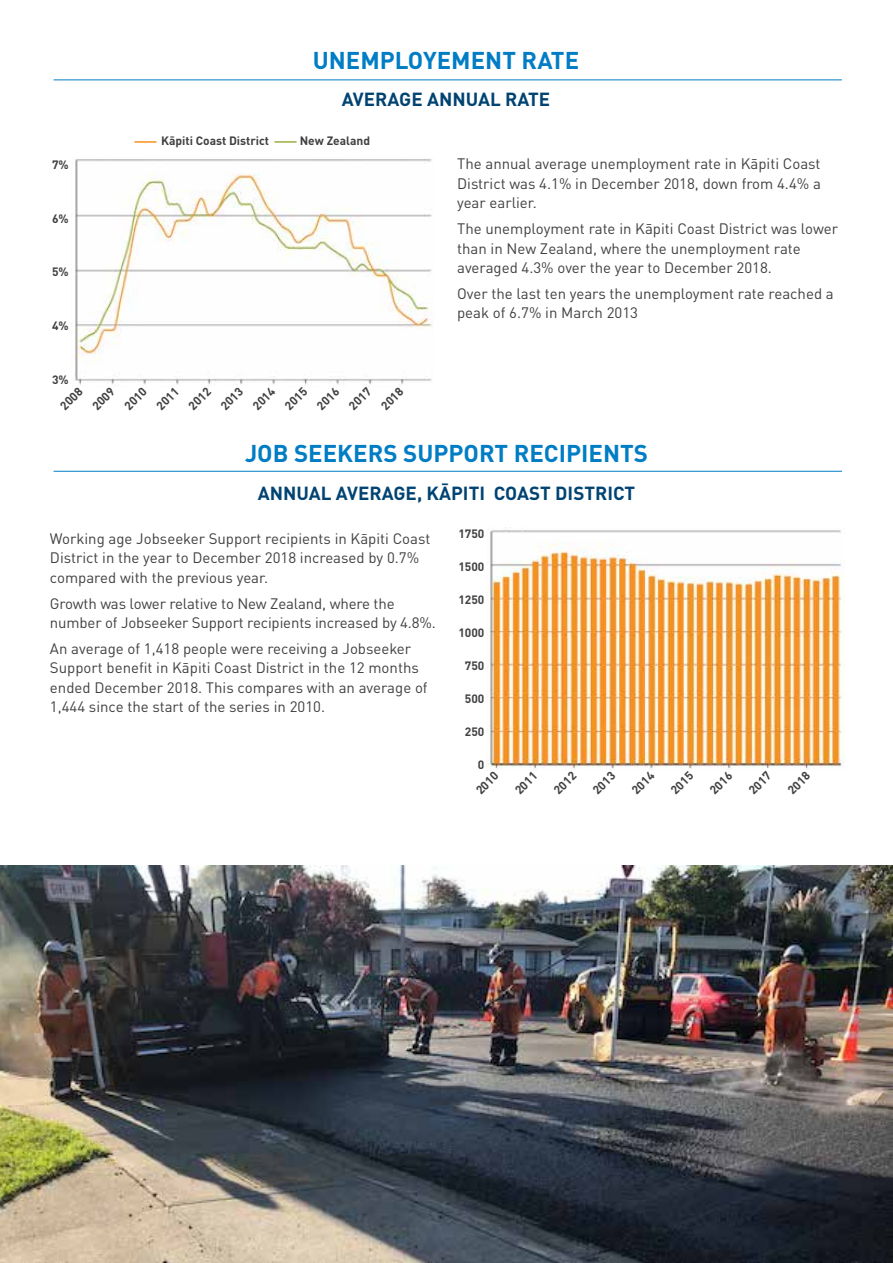
<style>
.page{position:relative;width:893px;height:1263px;background:#fff}
.page>*{position:absolute;margin:0;border:0;box-sizing:border-box;transform-origin:0 0}
.t1{font:700 24px "DIN Pro";color:#007dc5}
.t2{font:700 18.75px "DIN Pro";color:#004372}
.t3{font:15px/19.5px "DIN Pro";color:#414042}
.t4{font:700 12px "DIN Pro";color:#414042}
</style>
<div class="page">
<img style="left:0;top:865px;width:893px;height:398px">
<hr style="left:54px;top:80px;width:788px;height:1px;background:#007dc5">
<hr style="left:54px;top:471px;width:788px;height:1px;background:#007dc5">
<img style="left:71px;top:159px;width:362px;height:226px">
<hr style="left:134px;top:141px;width:22px;height:2px;background:#f7921e">
<hr style="left:274px;top:141px;width:23px;height:2px;background:#99af44">
<img style="left:487px;top:527px;width:357px;height:242px">
<h1 class="t1" style="left:313px;top:40px;width:268px">UNEMPLOYEMENT RATE</h1>
<p class="t2" style="left:342px;top:84px;width:210px">AVERAGE ANNUAL RATE</p>
<p class="t4" style="left:52px;top:155px;width:18px">7%</p>
<p class="t4" style="left:52px;top:208px;width:18px">6%</p>
<p class="t4" style="left:52px;top:262px;width:18px">5%</p>
<p class="t4" style="left:52px;top:316px;width:18px">4%</p>
<p class="t4" style="left:52px;top:369px;width:18px">3%</p>
<p class="t4" style="left:161px;top:130px;width:110px">Kāpiti Coast District</p>
<p class="t4" style="left:300px;top:130px;width:72px">New Zealand</p>
<p class="t4" style="left:55px;top:401px;width:28px;rotate:-45deg">2008</p>
<p class="t4" style="left:87px;top:401px;width:28px;rotate:-45deg">2009</p>
<p class="t4" style="left:119px;top:401px;width:28px;rotate:-45deg">2010</p>
<p class="t4" style="left:151px;top:401px;width:28px;rotate:-45deg">2011</p>
<p class="t4" style="left:183px;top:401px;width:28px;rotate:-45deg">2012</p>
<p class="t4" style="left:216px;top:401px;width:28px;rotate:-45deg">2013</p>
<p class="t4" style="left:248px;top:401px;width:28px;rotate:-45deg">2014</p>
<p class="t4" style="left:280px;top:401px;width:28px;rotate:-45deg">2015</p>
<p class="t4" style="left:312px;top:401px;width:28px;rotate:-45deg">2016</p>
<p class="t4" style="left:344px;top:401px;width:28px;rotate:-45deg">2017</p>
<p class="t4" style="left:376px;top:401px;width:28px;rotate:-45deg">2018</p>
<p class="t3" style="left:457px;top:153px;width:365px;text-align:justify">The annual average unemployment rate in Kāpiti Coast District was 4.1% in December 2018, down from 4.4% a year earlier.</p>
<p class="t3" style="left:457px;top:217px;width:382px">The unemployment rate in Kāpiti Coast District was lower than in New Zealand, where the unemployment rate averaged 4.3% over the year to December 2018.</p>
<p class="t3" style="left:457px;top:282px;width:378px">Over the last ten years the unemployment rate reached a peak of 6.7% in March 2013</p>
<h1 class="t1" style="left:245px;top:434px;width:404px">JOB SEEKERS SUPPORT RECIPIENTS</h1>
<p class="t2" style="left:258px;top:477px;width:379px">ANNUAL AVERAGE, KĀPITI COAST DISTRICT</p>
<p class="t3" style="left:50px;top:527px;width:382px">Working age Jobseeker Support recipients in Kāpiti Coast<br>District in the year to December 2018 increased by 0.7% compared with the previous year.</p>
<p class="t3" style="left:50px;top:592px;width:387px">Growth was lower relative to New Zealand, where the number of Jobseeker Support recipients increased by 4.8%.</p>
<p class="t3" style="left:50px;top:637px;width:379px">An average of 1,418 people were receiving a Jobseeker Support benefit in Kāpiti Coast District in the 12 months ended December 2018. This compares with an average of 1,444 since the start of the series in 2010.</p>
<p class="t4" style="left:458px;top:524px;width:28px">1750</p>
<p class="t4" style="left:458px;top:557px;width:28px">1500</p>
<p class="t4" style="left:458px;top:589px;width:28px">1250</p>
<p class="t4" style="left:458px;top:622px;width:28px">1000</p>
<p class="t4" style="left:465px;top:655px;width:21px">750</p>
<p class="t4" style="left:465px;top:688px;width:21px">500</p>
<p class="t4" style="left:465px;top:721px;width:21px">250</p>
<p class="t4" style="left:478px;top:754px;width:8px">0</p>
<p class="t4" style="left:471px;top:785px;width:28px;rotate:-45deg">2010</p>
<p class="t4" style="left:510px;top:785px;width:28px;rotate:-45deg">2011</p>
<p class="t4" style="left:549px;top:785px;width:28px;rotate:-45deg">2012</p>
<p class="t4" style="left:588px;top:785px;width:28px;rotate:-45deg">2013</p>
<p class="t4" style="left:627px;top:785px;width:28px;rotate:-45deg">2014</p>
<p class="t4" style="left:666px;top:785px;width:28px;rotate:-45deg">2015</p>
<p class="t4" style="left:705px;top:785px;width:28px;rotate:-45deg">2016</p>
<p class="t4" style="left:744px;top:785px;width:28px;rotate:-45deg">2017</p>
<p class="t4" style="left:783px;top:785px;width:28px;rotate:-45deg">2018</p>
</div>
